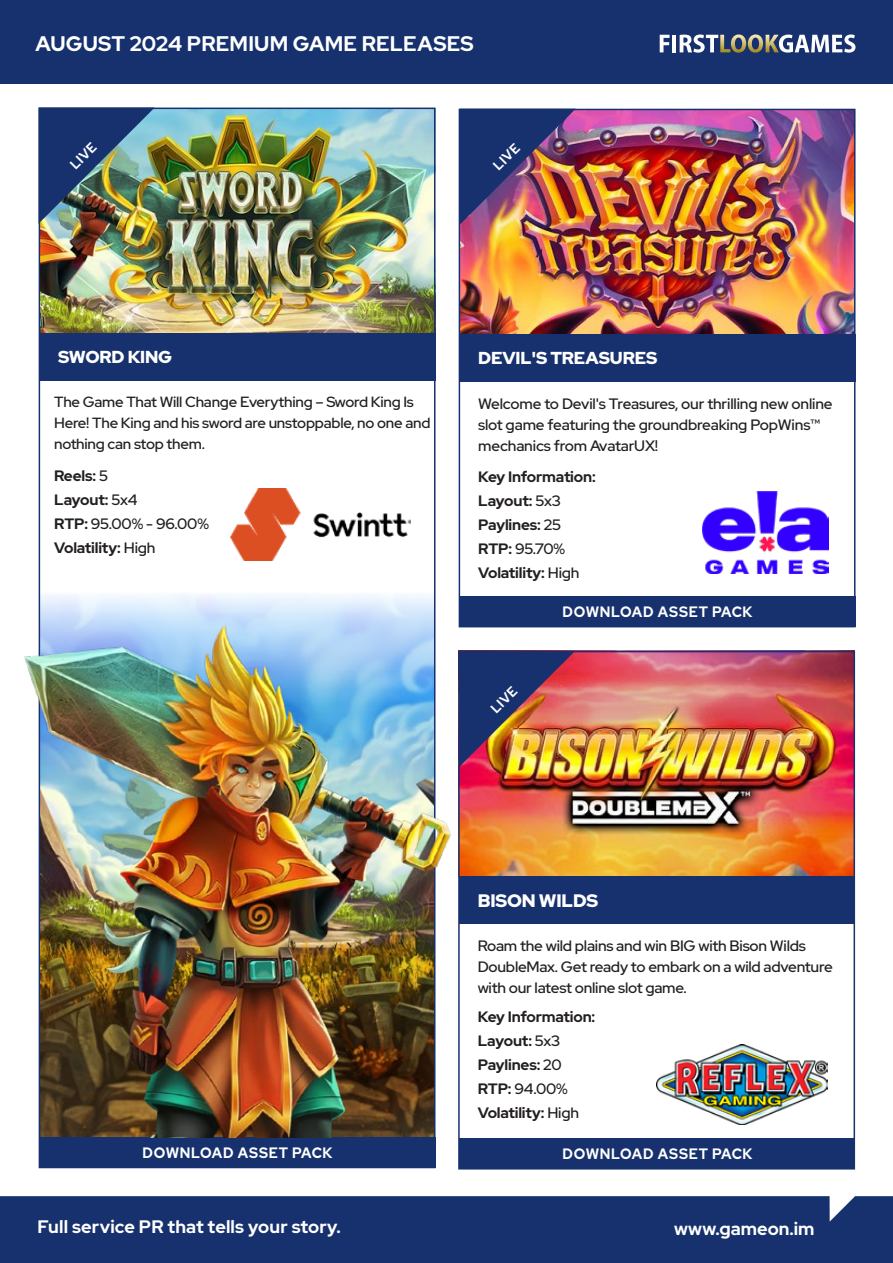
<style>
.page{position:relative;width:893px;height:1263px;background:#fff}
.page>*{position:absolute;margin:0;border:0;box-sizing:border-box;transform-origin:0 0}
.t1{font:700 21px "Red Hat Display";letter-spacing:.01em;color:#fff}
.t2{font:700 18px "Red Hat Display";letter-spacing:.01em;color:#fff}
.t3{font:900 18px "Red Hat Display";letter-spacing:-.01em;color:#fff}
.t4{font:900 17.25px "Red Hat Display";letter-spacing:-.01em;color:#fff}
.t5{font:500 15px/21px "Red Hat Display";letter-spacing:-.015em;color:#231f20}
.t6{font:700 15px/24px "Red Hat Display";letter-spacing:-.01em;color:#231f20}
.t7{font:700 15px "Red Hat Display";letter-spacing:.05em;color:#fff;scale:.95 1}
.t8{font:500 14.7px/21px "Red Hat Display";letter-spacing:-.015em;color:#231f20}
.t9{font:700 13.5px "Red Hat Display";color:#fff;scale:.95 1}
.s1{font-weight:500}
</style>
<div class="page">
<img style="left:656px;top:1045px;width:172px;height:79px">
<svg style="left:42px;top:488px;width:390px;height:137px"></svg>
<img style="left:42px;top:111px;width:390px;height:222px">
<div style="left:40px;top:1137px;width:395px;height:31px;background:#16316d"></div>
<div style="left:40px;top:333px;width:395px;height:48px;background:#16316d"></div>
<img style="left:39px;top:108px;width:116px;height:116px">
<img style="left:25px;top:625px;width:425px;height:512px">
<img style="left:703px;top:492px;width:125px;height:81px">
<img style="left:230px;top:489px;width:181px;height:72px">
<div style="left:0;top:1196px;width:893px;height:67px;background:#16316d"></div>
<div style="left:0;top:0;width:893px;height:84px;background:#16316d"></div>
<svg style="left:660px;top:35px;width:9px;height:17px"></svg>
<hr style="left:672px;top:35px;width:4px;height:17px;background:#fff">
<svg style="left:680px;top:34px;width:175px;height:19px"></svg>
<img style="left:462px;top:112px;width:390px;height:222px">
<div style="left:460px;top:596px;width:395px;height:31px;background:#16316d"></div>
<div style="left:460px;top:334px;width:395px;height:48px;background:#16316d"></div>
<div style="left:459px;top:109px;width:396px;height:518px;border:2px solid #16316d"></div>
<img style="left:460px;top:109px;width:116px;height:116px">
<img style="left:461px;top:654px;width:391px;height:222px">
<div style="left:459px;top:1138px;width:396px;height:31px;background:#16316d"></div>
<div style="left:459px;top:876px;width:396px;height:48px;background:#16316d"></div>
<div style="left:458px;top:651px;width:397px;height:518px;border:2px solid #16316d"></div>
<img style="left:459px;top:651px;width:116px;height:116px">
<h1 class="t1" style="left:36px;top:30px;width:440px">AUGUST 2024 PREMIUM GAME RELEASES</h1>
<p class="t9" style="left:66px;top:161px;width:34px;rotate:-45deg">LIVE</p>
<p class="t9" style="left:489px;top:162px;width:34px;rotate:-45deg">LIVE</p>
<p class="t4" style="left:58px;top:346px;width:116px">SWORD KING</p>
<p class="t8" style="left:54px;top:391px;width:378px">The Game That Will Change Everything – Sword King Is<br>Here! The King and his sword are unstoppable, no one and nothing can stop them.</p>
<p class="t6" style="left:54px;top:463px;width:156px">Reels: <span class="s1">5<br></span>Layout: <span class="s1">5x4<br></span>RTP: <span class="s1">95.00% - 96.00%<br></span>Volatility: <span class="s1">High</span></p>
<p class="t4" style="left:478px;top:347px;width:181px">DEVIL'S TREASURES</p>
<p class="t5" style="left:478px;top:393px;width:356px">Welcome to Devil's Treasures, our thrilling new online slot game featuring the groundbreaking PopWins™ mechanics from AvatarUX!</p>
<p class="t6" style="left:478px;top:465px;width:119px">Key Information:<br>Layout: <span class="s1">5x3<br></span>Paylines: <span class="s1">25<br></span>RTP: <span class="s1">95.70%<br></span>Volatility: <span class="s1">High</span></p>
<p class="t9" style="left:487px;top:704px;width:34px;rotate:-45deg">LIVE</p>
<p class="t7" style="left:563px;top:602px;width:201px">DOWNLOAD ASSET PACK</p>
<p class="t7" style="left:143px;top:1143px;width:201px">DOWNLOAD ASSET PACK</p>
<p class="t2" style="left:37px;top:1215px;width:305px">Full service PR that tells your story.</p>
<p class="t3" style="left:478px;top:889px;width:122px">BISON WILDS</p>
<p class="t5" style="left:478px;top:935px;width:357px">Roam the wild plains and win BIG with Bison Wilds<br>DoubleMax. Get ready to embark on a wild adventure with our latest online slot game.</p>
<p class="t6" style="left:478px;top:1005px;width:119px">Key Information:<br>Layout: <span class="s1">5x3<br></span>Paylines: <span class="s1">20<br></span>RTP: <span class="s1">94.00%<br></span>Volatility: <span class="s1">High</span></p>
<p class="t7" style="left:563px;top:1144px;width:201px">DOWNLOAD ASSET PACK</p>
<p class="t7" style="left:565px;top:1145px;width:201px">DOWNLOAD ASSET PACK</p>
<p class="t2" style="left:674px;top:1217px;width:142px">www.gameon.im</p>
</div>
